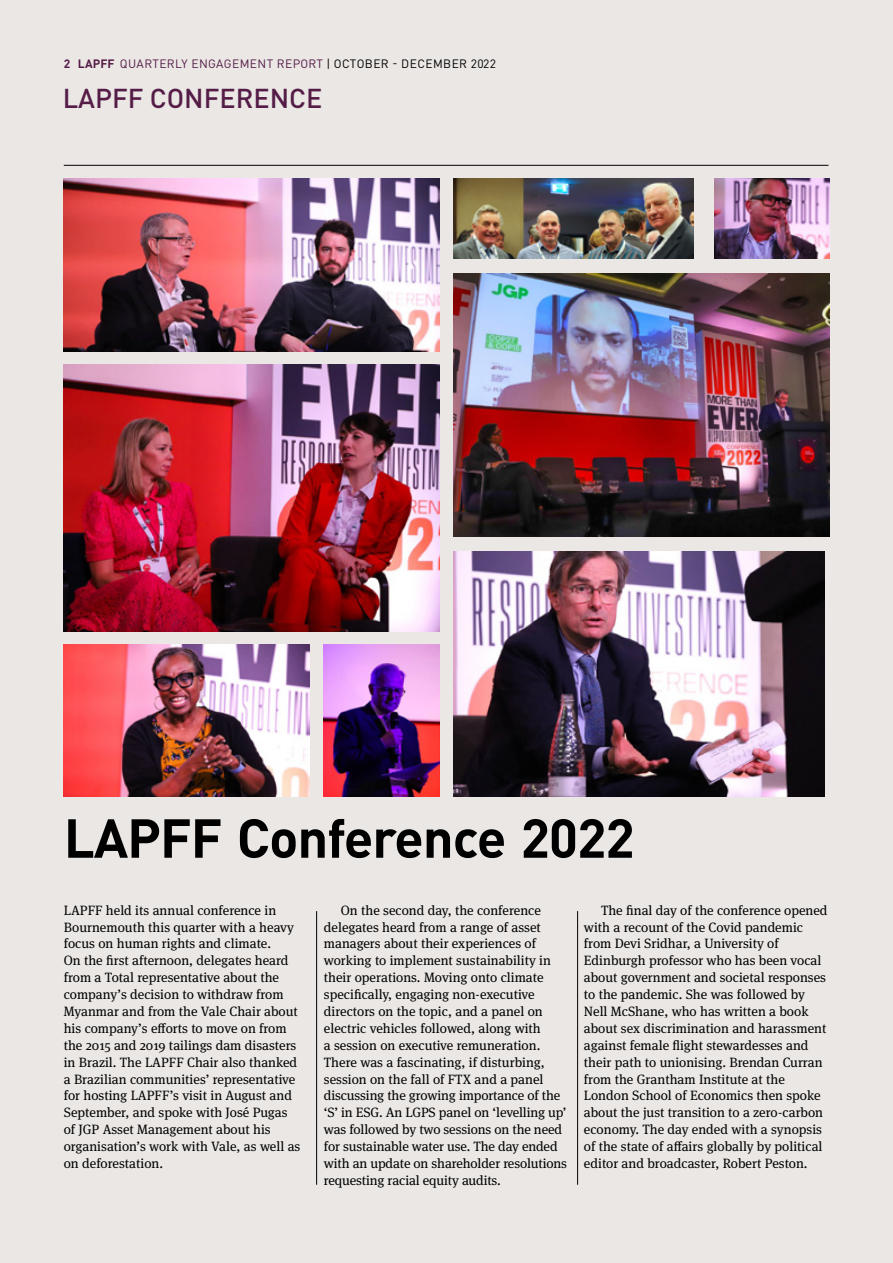
<style>
.page{position:relative;width:893px;height:1263px;background:#eae7e5}
.page>*{position:absolute;margin:0;border:0;box-sizing:border-box;transform-origin:0 0}
.t1{font:700 54px "DINOT";letter-spacing:-.02em;color:#000}
.t2{font:500 27px "DINOT";color:#551c47}
.t3{font:13.5px/16.8px "Meta Serif OT";color:#000}
.t4{font:12px "DINOT";letter-spacing:.035em;color:#551c47}
.s1{font-weight:700}
.s2{color:#000}
</style>
<div class="page">
<hr style="left:64px;top:165px;width:764px;height:1px;background:#000">
<hr style="left:577px;top:911px;width:1px;height:274px;background:#000">
<hr style="left:316px;top:911px;width:1px;height:274px;background:#000">
<img style="left:454px;top:551px;width:370px;height:245px">
<img style="left:324px;top:644px;width:115px;height:152px">
<img style="left:64px;top:365px;width:375px;height:266px">
<img style="left:64px;top:645px;width:245px;height:151px">
<img style="left:64px;top:178px;width:375px;height:174px">
<img style="left:714px;top:178px;width:115px;height:81px">
<img style="left:454px;top:178px;width:239px;height:81px">
<img style="left:454px;top:273px;width:375px;height:263px">
<p class="t4" style="left:64px;top:54px;width:434px"><span class="s1">2 LAPFF</span> QUARTERLY ENGAGEMENT REPORT <span class="s2">| OCTOBER - DECEMBER 2022</span></p>
<h2 class="t2" style="left:63px;top:78px;width:261px">LAPFF CONFERENCE</h2>
<h1 class="t1" style="left:64px;top:796px;width:572px">LAPFF Conference 2022</h1>
<p class="t3" style="left:64px;top:902px;width:238px">LAPFF held its annual conference in Bournemouth this quarter with a heavy focus on human rights and climate.<br>On the first afternoon, delegates heard from a Total representative about the company’s decision to withdraw from Myanmar and from the Vale Chair about his company’s efforts to move on from the 2015 and 2019 tailings dam disasters in Brazil. The LAPFF Chair also thanked a Brazilian communities’ representative for hosting LAPFF’s visit in August and September, and spoke with José Pugas of JGP Asset Management about his organisation’s work with Vale, as well as on deforestation.</p>
<p class="t3" style="left:324px;top:902px;width:245px;text-indent:17px">On the second day, the conference delegates heard from a range of asset managers about their experiences of working to implement sustainability in their operations. Moving onto climate specifically, engaging non-executive directors on the topic, and a panel on electric vehicles followed, along with<br>a session on executive remuneration.<br>There was a fascinating, if disturbing, session on the fall of FTX and a panel discussing the growing importance of the ‘S’ in ESG. An LGPS panel on ‘levelling up’ was followed by two sessions on the need for sustainable water use. The day ended with an update on shareholder resolutions requesting racial equity audits.</p>
<p class="t3" style="left:584px;top:902px;width:245px;text-indent:17px">The final day of the conference opened with a recount of the Covid pandemic from Devi Sridhar, a University of Edinburgh professor who has been vocal about government and societal responses to the pandemic. She was followed by Nell McShane, who has written a book about sex discrimination and harassment against female flight stewardesses and their path to unionising. Brendan Curran from the Grantham Institute at the London School of Economics then spoke about the just transition to a zero-carbon economy. The day ended with a synopsis of the state of affairs globally by political editor and broadcaster, Robert Peston.</p>
</div>
